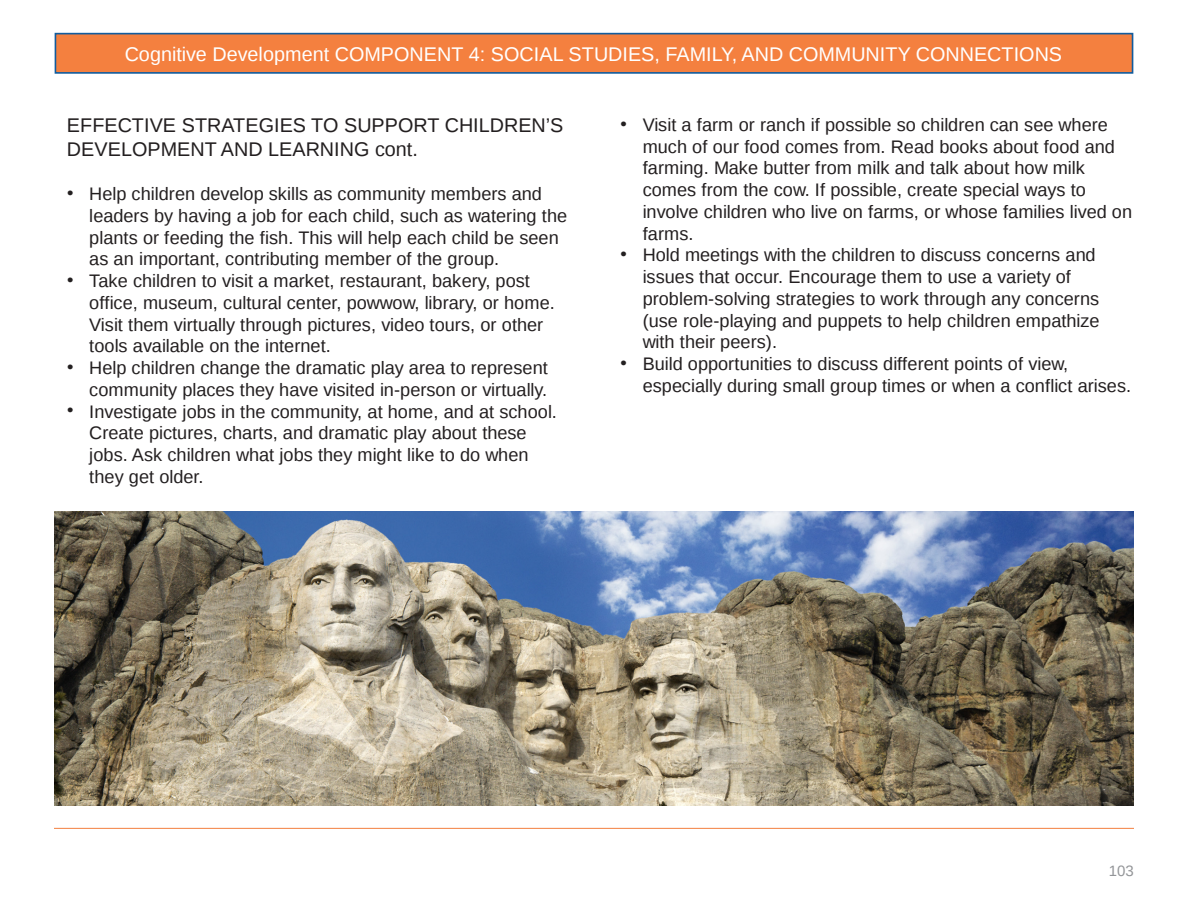
<style>
.page{position:relative;width:1188px;height:918px;background:#fff}
.page>*{position:absolute;margin:0;border:0;box-sizing:border-box;transform-origin:0 0}
.t1{font:19.8px "Liberation Sans";color:#fff}
.t2{font:19.8px/23.7px "Liberation Sans";color:#231f20}
.t3{font:18.15px/21.8px "Liberation Sans";color:#231f20}
.t4{font:15px "Liberation Sans";color:#939598}
</style>
<div class="page">
<svg style="left:54px;top:32px;width:1080px;height:42px;background:#e2804b"></svg>
<img style="left:54px;top:512px;width:1080px;height:294px">
<hr style="left:54px;top:828px;width:1080px;height:1px;background:#f3803f">
<p class="t1" style="left:125px;top:47px;width:939px">Cognitive Development COMPONENT 4: SOCIAL STUDIES, FAMILY, AND COMMUNITY CONNECTIONS</p>
<p class="t2" style="left:67px;top:115px;width:498px">EFFECTIVE STRATEGIES TO SUPPORT CHILDREN’S<br>DEVELOPMENT AND LEARNING cont.</p>
<p class="t3" style="left:89px;top:185px;width:479px;text-indent:-22px">• Help children develop skills as community members and leaders by having a job for each child, such as watering the plants or feeding the fish. This will help each child be seen as an important, contributing member of the group.</p>
<p class="t3" style="left:89px;top:272px;width:467px;text-indent:-22px">• Take children to visit a market, restaurant, bakery, post office, museum, cultural center, powwow, library, or home.<br>Visit them virtually through pictures, video tours, or other tools available on the internet.</p>
<p class="t3" style="left:67px;top:358px;width:482px;text-align:right">• Help children change the dramatic play area to represent community places they have visited in-person or virtually.</p>
<p class="t3" style="left:89px;top:402px;width:469px;text-indent:-22px">• Investigate jobs in the community, at home, and at school.<br>Create pictures, charts, and dramatic play about these jobs. Ask children what jobs they might like to do when they get older.</p>
<p class="t3" style="left:643px;top:115px;width:491px;text-indent:-22px">• Visit a farm or ranch if possible so children can see where much of our food comes from. Read books about food and farming. Make butter from milk and talk about how milk comes from the cow. If possible, create special ways to involve children who live on farms, or whose families lived on farms.</p>
<p class="t3" style="left:643px;top:246px;width:458px;text-indent:-22px">• Hold meetings with the children to discuss concerns and issues that occur. Encourage them to use a variety of problem-solving strategies to work through any concerns (use role-playing and puppets to help children empathize with their peers).</p>
<p class="t3" style="left:643px;top:355px;width:490px;text-indent:-22px">• Build opportunities to discuss different points of view, especially during small group times or when a conflict arises.</p>
<p class="t4" style="left:1109px;top:861px;width:27px">103</p>
</div>
